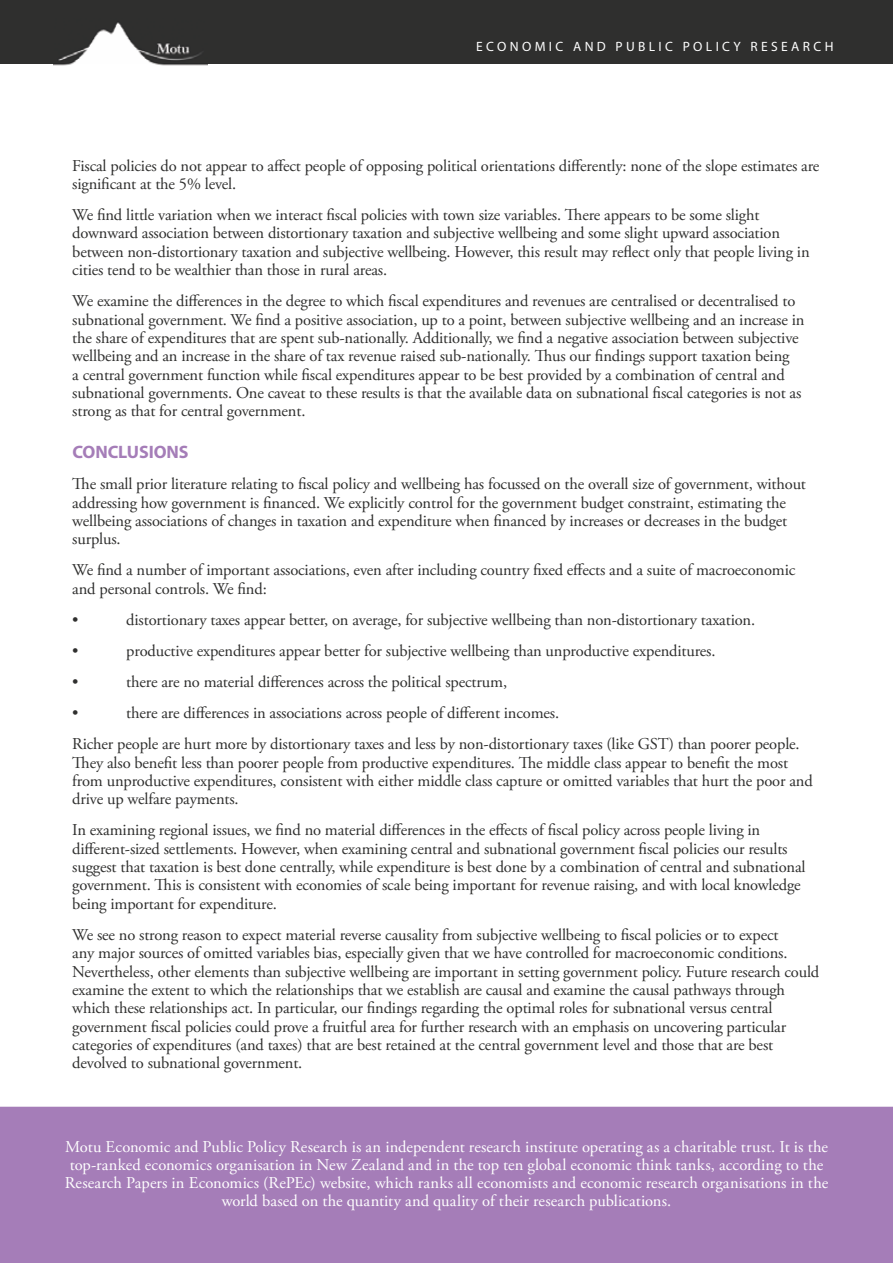
<style>
.page{position:relative;width:893px;height:1263px;background:#fff}
.page>*{position:absolute;margin:0;border:0;box-sizing:border-box;transform-origin:0 0}
.t1{font:700 18px "Myriad Pro";letter-spacing:-.005em;color:#a57db8}
.t2{font:16.5px/18.3px "Adobe Garamond Pro";letter-spacing:-.01em;color:#2f2f2e}
.t3{font:16.5px/18px "Adobe Garamond Pro";letter-spacing:.005em;color:#fff;text-align:center}
.t4{font:13.5px "Myriad Pro";letter-spacing:.25em;color:#fff}
</style>
<div class="page">
<div style="left:0;top:1107px;width:893px;height:156px;background:#a57db8"></div>
<div style="left:0;top:0;width:893px;height:64px;background:#2f2f2e"></div>
<img style="left:53px;top:22px;width:154px;height:44px">
<p class="t4" style="left:476px;top:38px;width:359px">ECONOMIC AND PUBLIC POLICY RESEARCH</p>
<p class="t2" style="left:72px;top:157px;width:749px">Fiscal policies do not appear to affect people of opposing political orientations differently: none of the slope estimates are significant at the 5% level.</p>
<p class="t2" style="left:72px;top:206px;width:739px">We find little variation when we interact fiscal policies with town size variables. There appears to be some slight downward association between distortionary taxation and subjective wellbeing and some slight upward association between non-distortionary taxation and subjective wellbeing. However, this result may reflect only that people living in cities tend to be wealthier than those in rural areas.</p>
<p class="t2" style="left:72px;top:292px;width:734px">We examine the differences in the degree to which fiscal expenditures and revenues are centralised or decentralised to subnational government. We find a positive association, up to a point, between subjective wellbeing and an increase in the share of expenditures that are spent sub-nationally. Additionally, we find a negative association between subjective wellbeing and an increase in the share of tax revenue raised sub-nationally. Thus our findings support taxation being<br>a central government function while fiscal expenditures appear to be best provided by a combination of central and subnational governments. One caveat to these results is that the available data on subnational fiscal categories is not as strong as that for central government.</p>
<p class="t1" style="left:72px;top:440px;width:118px">CONCLUSIONS</p>
<p class="t2" style="left:72px;top:475px;width:735px">The small prior literature relating to fiscal policy and wellbeing has focussed on the overall size of government, without addressing how government is financed. We explicitly control for the government budget constraint, estimating the wellbeing associations of changes in taxation and expenditure when financed by increases or decreases in the budget surplus.</p>
<p class="t2" style="left:72px;top:561px;width:725px">We find a number of important associations, even after including country fixed effects and a suite of macroeconomic and personal controls. We find:</p>
<p class="t2" style="left:72px;top:611px;width:8px">•</p>
<p class="t2" style="left:126px;top:611px;width:630px">distortionary taxes appear better, on average, for subjective wellbeing than non-distortionary taxation.</p>
<p class="t2" style="left:72px;top:642px;width:8px">•</p>
<p class="t2" style="left:126px;top:642px;width:591px">productive expenditures appear better for subjective wellbeing than unproductive expenditures.</p>
<p class="t2" style="left:72px;top:673px;width:8px">•</p>
<p class="t2" style="left:126px;top:673px;width:382px">there are no material differences across the political spectrum,</p>
<p class="t2" style="left:72px;top:704px;width:8px">•</p>
<p class="t2" style="left:72px;top:698px;width:729px;line-height:31px;text-indent:54px">there are differences in associations across people of different incomes.<br>Richer people are hurt more by distortionary taxes and less by non-distortionary taxes (like GST) than poorer people.</p>
<p class="t2" style="left:72px;top:754px;width:742px">They also benefit less than poorer people from productive expenditures. The middle class appear to benefit the most from unproductive expenditures, consistent with either middle class capture or omitted variables that hurt the poor and drive up welfare payments.</p>
<p class="t2" style="left:72px;top:821px;width:735px">In examining regional issues, we find no material differences in the effects of fiscal policy across people living in different-sized settlements. However, when examining central and subnational government fiscal policies our results suggest that taxation is best done centrally, while expenditure is best done by a combination of central and subnational government. This is consistent with economies of scale being important for revenue raising, and with local knowledge being important for expenditure.</p>
<p class="t2" style="left:72px;top:926px;width:749px">We see no strong reason to expect material reverse causality from subjective wellbeing to fiscal policies or to expect<br>any major sources of omitted variables bias, especially given that we have controlled for macroeconomic conditions.<br>Nevertheless, other elements than subjective wellbeing are important in setting government policy. Future research could examine the extent to which the relationships that we establish are causal and examine the causal pathways through which these relationships act. In particular, our findings regarding the optimal roles for subnational versus central government fiscal policies could prove a fruitful area for further research with an emphasis on uncovering particular categories of expenditures (and taxes) that are best retained at the central government level and those that are best devolved to subnational government.</p>
<p class="t3" style="left:65px;top:1138px;width:765px">Motu Economic and Public Policy Research is an independent research institute operating as a charitable trust. It is the top-ranked economics organisation in New Zealand and in the top ten global economic think tanks, according to the Research Papers in Economics (RePEc) website, which ranks all economists and economic research organisations in the world based on the quantity and quality of their research publications.</p>
</div>
